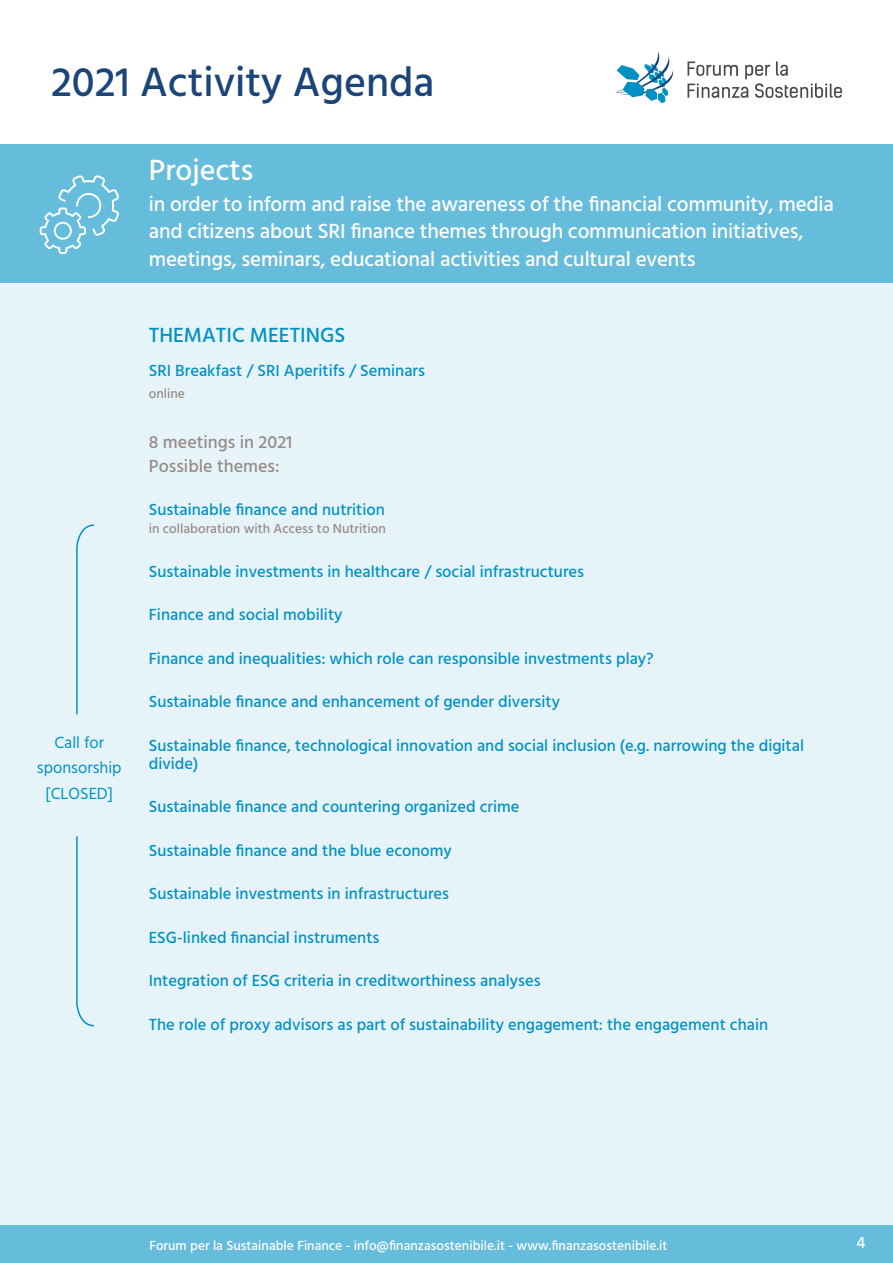
<style>
.page{position:relative;width:893px;height:1263px;background:#fff}
.page>*{position:absolute;margin:0;border:0;box-sizing:border-box;transform-origin:0 0}
.t1{font:500 42px "Hind";color:#1b4479}
.t2{font:500 30px "Hind";color:#fff}
.t3{font:500 21px/27px "Hind";letter-spacing:-.01em;color:#fff}
.t4{font:500 21px "Hind";color:#0091c4}
.t5{font:500 18px/24px "Hind";color:#958b87}
.t6{font:500 16.5px/18px "Hind";color:#0091c4}
.t7{font:16.5px/25.2px "Hind";color:#0091c4;text-align:center}
.t8{font:500 16.5px "Hind";color:#fff}
.t9{font:500 13.5px "Hind";color:#fff}
.t10{font:500 13.5px "Hind";color:#958b87}
</style>
<div class="page">
<div style="left:0;top:283px;width:893px;height:942px;background:#e6f4f9"></div>
<div style="left:0;top:1225px;width:893px;height:38px;background:#66bddb"></div>
<div style="left:0;top:145px;width:893px;height:138px;background:#66bddb"></div>
<svg style="left:687px;top:61px;width:155px;height:37px"></svg>
<svg style="left:616px;top:51px;width:58px;height:52px"></svg>
<svg style="left:40px;top:175px;width:79px;height:79px"></svg>
<svg style="left:76px;top:524px;width:18px;height:191px"></svg>
<svg style="left:76px;top:836px;width:18px;height:191px"></svg>
<h1 class="t1" style="left:51px;top:53px;width:385px">2021 Activity Agenda</h1>
<p class="t7" style="left:37px;top:731px;width:86px">Call for sponsorship [CLOSED]</p>
<h2 class="t2" style="left:149px;top:150px;width:106px">Projects</h2>
<p class="t3" style="left:149px;top:192px;width:687px">in order to inform and raise the awareness of the financial community, media and citizens about SRI finance themes through communication initiatives, meetings, seminars, educational activities and cultural events</p>
<p class="t4" style="left:149px;top:321px;width:198px">THEMATIC MEETINGS</p>
<p class="t6" style="left:149px;top:362px;width:278px">SRI Breakfast / SRI Aperitifs / Seminars</p>
<p class="t10" style="left:149px;top:384px;width:38px">online</p>
<p class="t5" style="left:149px;top:431px;width:145px">8 meetings in 2021<br>Possible themes:</p>
<p class="t6" style="left:149px;top:501px;width:237px">Sustainable finance and nutrition</p>
<p class="t10" style="left:149px;top:519px;width:239px">in collaboration with Access to Nutrition</p>
<p class="t6" style="left:149px;top:563px;width:437px">Sustainable investments in healthcare / social infrastructures</p>
<p class="t6" style="left:149px;top:607px;width:195px">Finance and social mobility</p>
<p class="t6" style="left:149px;top:650px;width:506px">Finance and inequalities: which role can responsible investments play?</p>
<p class="t6" style="left:149px;top:694px;width:413px">Sustainable finance and enhancement of gender diversity</p>
<p class="t6" style="left:149px;top:737px;width:657px">Sustainable finance, technological innovation and social inclusion (e.g. narrowing the digital divide)</p>
<p class="t6" style="left:149px;top:799px;width:372px">Sustainable finance and countering organized crime</p>
<p class="t6" style="left:149px;top:842px;width:304px">Sustainable finance and the blue economy</p>
<p class="t6" style="left:149px;top:886px;width:302px">Sustainable investments in infrastructures</p>
<p class="t6" style="left:149px;top:929px;width:232px">ESG-linked financial instruments</p>
<p class="t6" style="left:149px;top:973px;width:393px">Integration of ESG criteria in creditworthiness analyses</p>
<p class="t6" style="left:149px;top:1016px;width:621px">The role of proxy advisors as part of sustainability engagement: the engagement chain</p>
<p class="t9" style="left:149px;top:1236px;width:520px">Forum per la Sustainable Finance - info@finanzasostenibile.it - www.finanzasostenibile.it</p>
<p class="t8" style="left:856px;top:1231px;width:11px">4</p>
</div>
